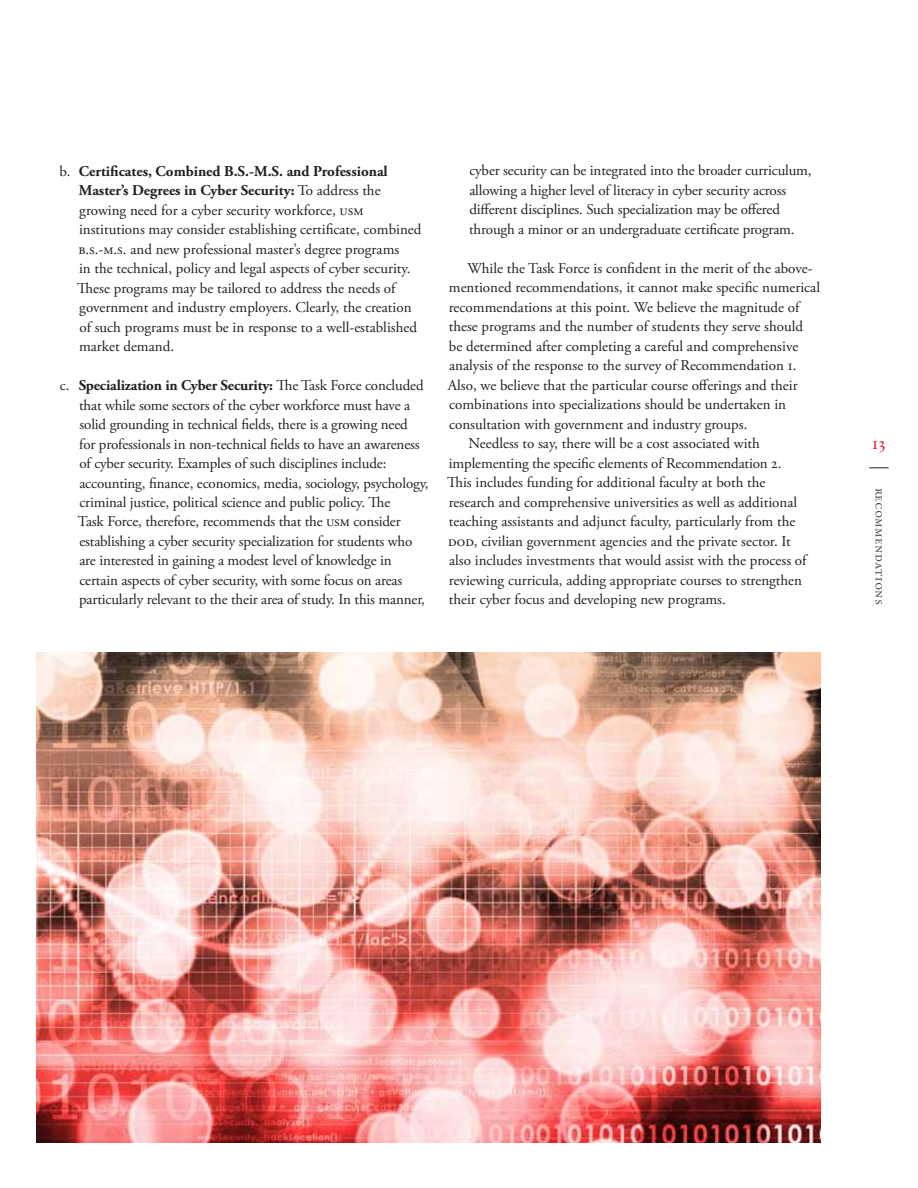
<style>
.page{position:relative;width:918px;height:1188px;background:#fff}
.page>*{position:absolute;margin:0;border:0;box-sizing:border-box;transform-origin:0 0}
.t1{font:19.5px "Garamond Premr Pro";color:#e31837}
.t2{font:15px/19.5px "Adobe Garamond Pro";color:#231f20}
.t3{font:13.5px "Garamond Premr Pro";letter-spacing:.025em;color:#4d4d4f}
.s1{font-weight:700}
</style>
<div class="page">
<svg style="left:869px;top:467px;width:20px;height:1px"></svg>
<img style="left:37px;top:652px;width:783px;height:491px">
<p class="t2" style="left:77px;top:162px;width:346px;text-indent:-18px">b. <span class="s1">Certificates, Combined B.S.-M.S. and Professional Master’s Degrees in Cyber Security:</span> To address the growing need for a cyber security workforce, USM institutions may consider establishing certificate, combined B.S.-M.S. and new professional master’s degree programs<br>in the technical, policy and legal aspects of cyber security.<br>These programs may be tailored to address the needs of government and industry employers. Clearly, the creation of such programs must be in response to a well-established market demand.</p>
<p class="t2" style="left:78px;top:376px;width:352px;text-indent:-18px">c. <span class="s1">Specialization in Cyber Security:</span> The Task Force concluded that while some sectors of the cyber workforce must have a solid grounding in technical fields, there is a growing need<br>for professionals in non-technical fields to have an awareness of cyber security. Examples of such disciplines include: accounting, finance, economics, media, sociology, psychology, criminal justice, political science and public policy. The<br>Task Force, therefore, recommends that the USM consider establishing a cyber security specialization for students who are interested in gaining a modest level of knowledge in certain aspects of cyber security, with some focus on areas particularly relevant to the their area of study. In this manner,</p>
<p class="t2" style="left:469px;top:162px;width:344px">cyber security can be integrated into the broader curriculum, allowing a higher level of literacy in cyber security across different disciplines. Such specialization may be offered through a minor or an undergraduate certificate program.</p>
<p class="t2" style="left:467px;top:259px;width:347px">While the Task Force is confident in the merit of the above-</p>
<p class="t2" style="left:449px;top:279px;width:373px">mentioned recommendations, it cannot make specific numerical</p>
<p class="t2" style="left:449px;top:298px;width:352px">recommendations at this point. We believe the magnitude of</p>
<p class="t2" style="left:449px;top:318px;width:356px">these programs and the number of students they serve should</p>
<p class="t2" style="left:449px;top:337px;width:351px">be determined after completing a careful and comprehensive</p>
<p class="t2" style="left:449px;top:357px;width:346px">analysis of the response to the survey of Recommendation 1.</p>
<p class="t2" style="left:448px;top:376px;width:351px">Also, we believe that the particular course offerings and their</p>
<p class="t2" style="left:449px;top:396px;width:339px">combinations into specializations should be undertaken in</p>
<p class="t2" style="left:449px;top:415px;width:297px">consultation with government and industry groups.</p>
<p class="t2" style="left:469px;top:435px;width:293px">Needless to say, there will be a cost associated with</p>
<p class="t2" style="left:449px;top:454px;width:332px">implementing the specific elements of Recommendation 2.</p>
<p class="t2" style="left:447px;top:474px;width:320px">This includes funding for additional faculty at both the</p>
<p class="t2" style="left:449px;top:493px;width:350px">research and comprehensive universities as well as additional</p>
<p class="t2" style="left:449px;top:513px;width:348px">teaching assistants and adjunct faculty, particularly from the</p>
<p class="t2" style="left:448px;top:532px;width:344px">DoD, civilian government agencies and the private sector. It</p>
<p class="t2" style="left:449px;top:552px;width:359px">also includes investments that would assist with the process of</p>
<p class="t2" style="left:449px;top:571px;width:355px">reviewing curricula, adding appropriate courses to strengthen</p>
<p class="t2" style="left:449px;top:591px;width:276px">their cyber focus and developing new programs.</p>
<h1 class="t1" style="left:872px;top:431px;width:16px">13</h1>
<p class="t3" style="left:888px;top:488px;width:119px;rotate:90deg">recommendations</p>
</div>
